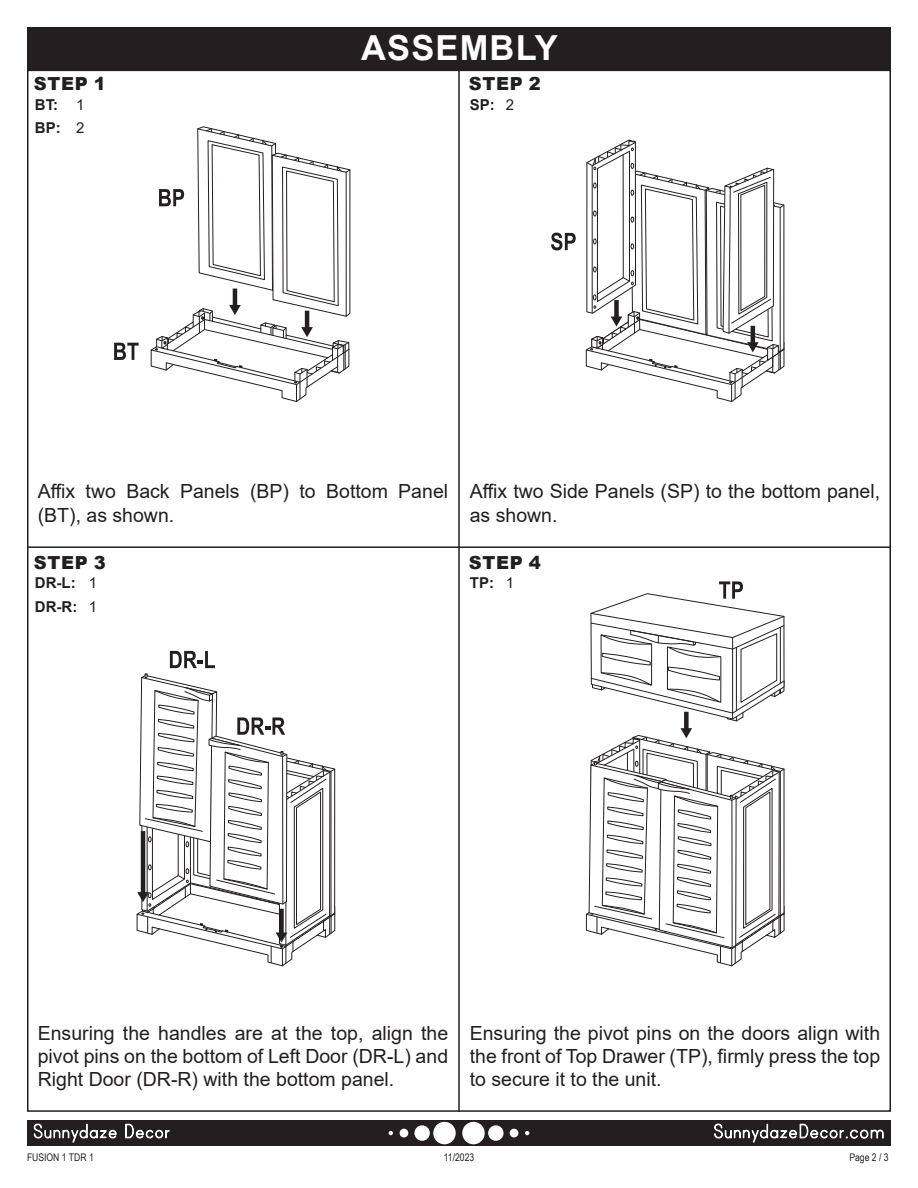
<style>
.page{position:relative;width:918px;height:1188px;background:#fff}
.page>*{position:absolute;margin:0;border:0;box-sizing:border-box;transform-origin:0 0}
.t1{font:700 34.5px "Arial";letter-spacing:.035em;color:#fff}
.t2{font:19.5px/23.4px "Arial";color:#231f20}
.t3{font:900 18px "Arial";letter-spacing:.035em;color:#231f20}
.t4{font:700 15px "Arial";color:#231f20}
.t5{font:10.5px "Arial Narrow";color:#231f20}
.s1{font-weight:400}
</style>
<div class="page">
<div style="left:27px;top:1120px;width:864px;height:26px;background:#231f20"></div>
<div style="left:462px;top:1122px;width:23px;height:22px;background:#fff;border-radius:50%"></div>
<div style="left:488px;top:1125px;width:16px;height:16px;background:#fff;border-radius:50%"></div>
<div style="left:510px;top:1129px;width:8px;height:8px;background:#fff;border-radius:50%"></div>
<svg style="left:525px;top:1131px;width:4px;height:4px"></svg>
<div style="left:433px;top:1122px;width:23px;height:22px;background:#fff;border-radius:50%"></div>
<div style="left:414px;top:1125px;width:16px;height:16px;background:#fff;border-radius:50%"></div>
<div style="left:400px;top:1129px;width:8px;height:8px;background:#fff;border-radius:50%"></div>
<svg style="left:389px;top:1131px;width:4px;height:4px"></svg>
<svg style="left:34px;top:1123px;width:83px;height:20px"></svg>
<svg style="left:125px;top:1124px;width:45px;height:15px"></svg>
<svg style="left:714px;top:1123px;width:170px;height:20px"></svg>
<hr style="left:28px;top:546px;width:862px;height:2px;background:#231f20">
<hr style="left:458px;top:70px;width:2px;height:1041px;background:#231f20">
<svg style="left:114px;top:343px;width:25px;height:17px"></svg>
<svg style="left:551px;top:233px;width:25px;height:17px"></svg>
<svg style="left:585px;top:139px;width:200px;height:263px"></svg>
<svg style="left:136px;top:651px;width:200px;height:316px"></svg>
<div style="left:684px;top:712px;width:5px;height:18px;background:#231f20"></div>
<svg style="left:585px;top:728px;width:200px;height:239px"></svg>
<svg style="left:150px;top:126px;width:201px;height:276px"></svg>
<svg style="left:590px;top:581px;width:195px;height:141px"></svg>
<div style="left:27px;top:27px;width:864px;height:43px;background:#231f20"></div>
<p class="t3" style="left:34px;top:71px;width:73px">STEP 1</p>
<p class="t4" style="left:35px;top:94px;width:51px">BT: <span class="s1">1</span></p>
<p class="t4" style="left:35px;top:117px;width:51px">BP: <span class="s1">2</span></p>
<p class="t1" style="left:361px;top:23px;width:198px">ASSEMBLY</p>
<p class="t3" style="left:469px;top:71px;width:73px">STEP 2</p>
<p class="t4" style="left:470px;top:94px;width:46px">SP: <span class="s1">2</span></p>
<p class="t2" style="left:38px;top:480px;width:412px">Affix two Back Panels (BP) to Bottom Panel (BT), as shown.</p>
<p class="t2" style="left:470px;top:480px;width:412px">Affix two Side Panels (SP) to the bottom panel, as shown.</p>
<p class="t3" style="left:34px;top:549px;width:73px">STEP 3</p>
<p class="t4" style="left:35px;top:572px;width:64px">DR-L: <span class="s1">1</span></p>
<p class="t4" style="left:35px;top:596px;width:64px">DR-R: <span class="s1">1</span></p>
<p class="t3" style="left:469px;top:549px;width:73px">STEP 4</p>
<p class="t4" style="left:470px;top:572px;width:46px">TP: <span class="s1">1</span></p>
<p class="t2" style="left:38px;top:1021px;width:412px;text-align:justify">Ensuring the handles are at the top, align the pivot pins on the bottom of Left Door (DR-L) and Right Door (DR-R) with the bottom panel.</p>
<p class="t2" style="left:470px;top:1021px;width:412px;text-align:justify">Ensuring the pivot pins on the doors align with the front of Top Drawer (TP), firmly press the top to secure it to the unit.</p>
<p class="t5" style="left:27px;top:1150px;width:68px">FUSION 1 TDR 1</p>
<p class="t5" style="left:444px;top:1150px;width:32px">11/2023</p>
<p class="t5" style="left:849px;top:1150px;width:41px">Page 2 / 3</p>
</div>
